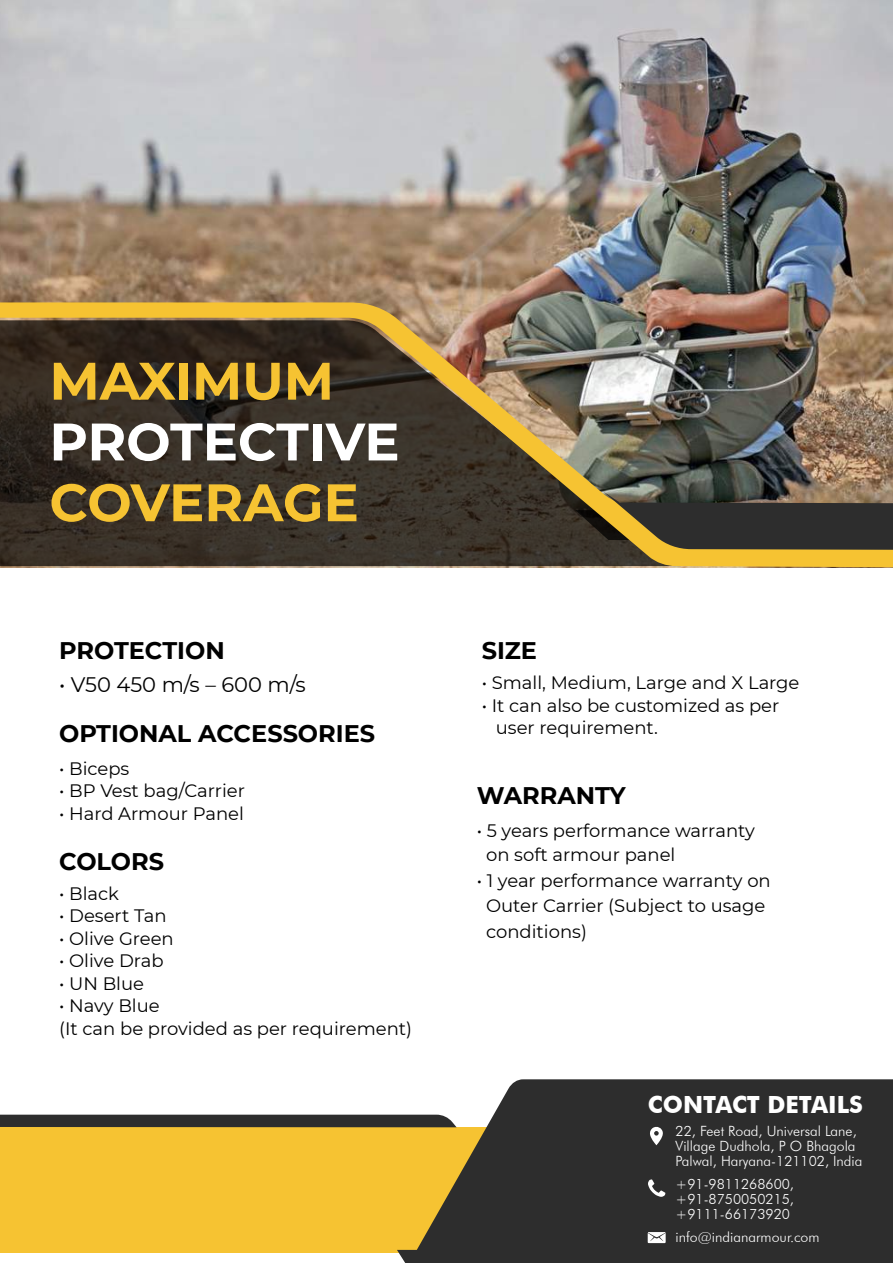
<style>
.page{position:relative;width:893px;height:1263px;background:#fff}
.page>*{position:absolute;margin:0;border:0;box-sizing:border-box;transform-origin:0 0}
.t1{font:700 52.65px "Montserrat";color:#f6c332}
.t2{font:700 52.65px "Montserrat";letter-spacing:-.005em;color:#fff}
.t3{font:700 24px "Montserrat";color:#000}
.t4{font:700 23.7px "Futura BT";color:#fff}
.t5{font:21px "Montserrat";color:#000}
.t6{font:18px/22.5px "Montserrat";color:#000}
.t7{font:300 14.1px/15.1px "Futura BT";color:#fff}
</style>
<div class="page">
<img style="left:0;top:0;width:893px;height:302px">
<div style="left:0;top:1127px;width:530px;height:125px;background:#f6c332"></div>
<img style="left:0;top:302px;width:893px;height:265px">
<svg style="left:397px;top:1079px;width:496px;height:184px;background:#464237"></svg>
<div style="left:0;top:1115px;width:457px;height:12px;background:#2d2d2d"></div>
<svg style="left:575px;top:492px;width:318px;height:58px;background:#4b4431"></svg>
<svg style="left:648px;top:1179px;width:17px;height:18px"></svg>
<svg style="left:650px;top:1125px;width:13px;height:20px"></svg>
<svg style="left:648px;top:1232px;width:18px;height:11px"></svg>
<h1 class="t1" style="left:49px;top:343px;width:286px">MAXIMUM</h1>
<h1 class="t2" style="left:49px;top:404px;width:352px">PROTECTIVE</h1>
<h1 class="t1" style="left:49px;top:465px;width:311px">COVERAGE</h1>
<h2 class="t3" style="left:59px;top:633px;width:167px">PROTECTION</h2>
<p class="t5" style="left:59px;top:670px;width:248px">• V50 450 m/s – 600 m/s</p>
<h2 class="t3" style="left:59px;top:716px;width:318px">OPTIONAL ACCESSORIES</h2>
<p class="t6" style="left:59px;top:756px;width:72px">• Biceps</p>
<p class="t6" style="left:59px;top:779px;width:187px">• BP Vest bag/Carrier</p>
<p class="t6" style="left:59px;top:801px;width:186px">• Hard Armour Panel</p>
<h2 class="t3" style="left:59px;top:844px;width:106px">COLORS</h2>
<p class="t6" style="left:59px;top:881px;width:61px">• Black</p>
<p class="t6" style="left:59px;top:904px;width:109px">• Desert Tan</p>
<p class="t6" style="left:59px;top:926px;width:116px">• Olive Green</p>
<p class="t6" style="left:59px;top:949px;width:106px">• Olive Drab</p>
<p class="t6" style="left:59px;top:971px;width:87px">• UN Blue</p>
<p class="t6" style="left:59px;top:994px;width:355px">• Navy Blue<br>(It can be provided as per requirement)</p>
<h2 class="t3" style="left:482px;top:633px;width:57px">SIZE</h2>
<p class="t6" style="left:482px;top:671px;width:319px">• Small, Medium, Large and X Large</p>
<p class="t6" style="left:496px;top:693px;width:285px;text-indent:-14px">• It can also be customized as per user requirement.</p>
<h2 class="t3" style="left:477px;top:779px;width:151px">WARRANTY</h2>
<p class="t6" style="left:486px;top:818px;width:270px;line-height:24px;text-indent:-9px">• 5 years performance warranty on soft armour panel</p>
<p class="t6" style="left:486px;top:867px;width:286px;line-height:25.5px;text-indent:-9px">• 1 year performance warranty on<br>Outer Carrier (Subject to usage conditions)</p>
<h3 class="t4" style="left:648px;top:1090px;width:217px">CONTACT DETAILS</h3>
<p class="t7" style="left:676px;top:1123px;width:188px">22, Feet Road, Universal Lane,<br>Village Dudhola, P O Bhagola<br>Palwal, Haryana-121102, India</p>
<p class="t7" style="left:676px;top:1176px;width:120px;text-align:justify">+91-9811268600, +91-8750050215, +9111-66173920</p>
<p class="t7" style="left:676px;top:1229px;width:145px">info@indianarmour.com</p>
</div>
